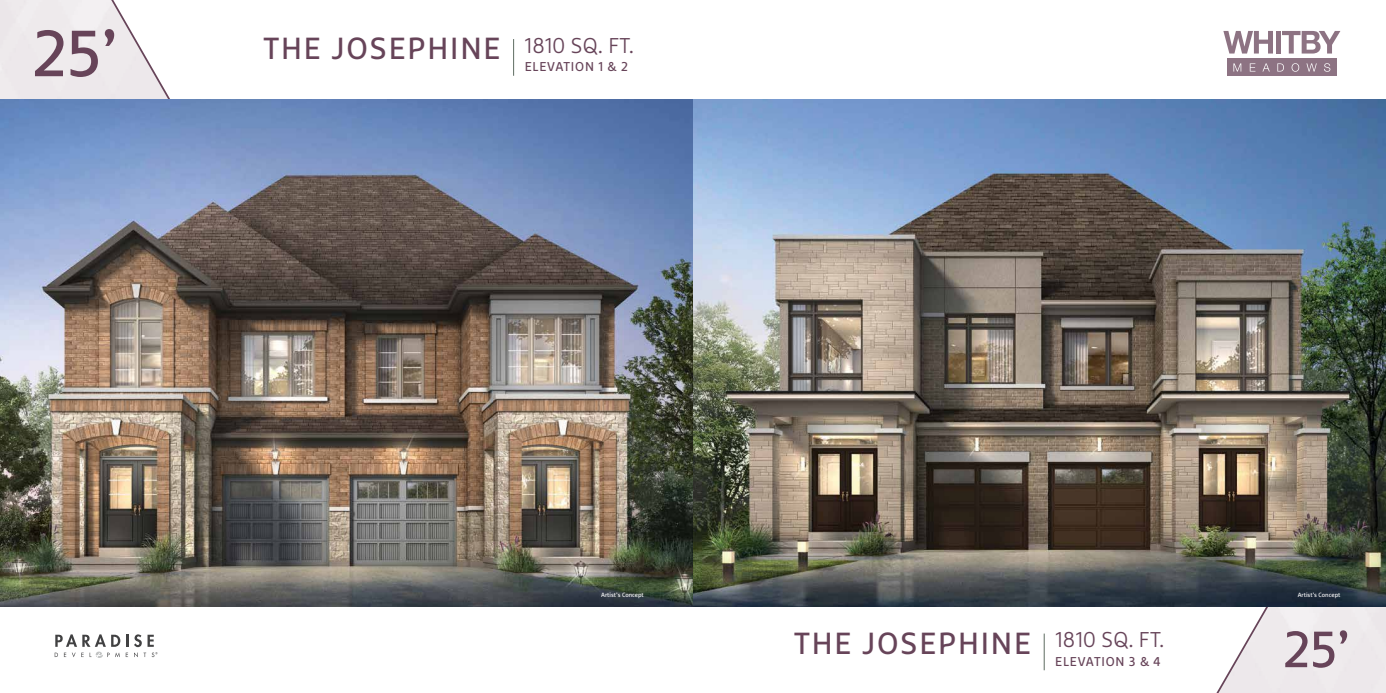
<style>
.page{position:relative;width:1386px;height:693px;background:#fff}
.page>*{position:absolute;margin:0;border:0;box-sizing:border-box;transform-origin:0 0}
.t1{font:65.19px "Marselis OT";color:#674459}
.t2{font:50.93px "Marselis OT";color:#674459}
.t3{font:30.54px "Marselis OT";letter-spacing:.06em;color:#674459}
.t4{font:300 21.44px "Marselis OT";color:#674459}
.t5{font:12.86px "Marselis OT";letter-spacing:.06em;color:#674459}
.t6{font:6.12px "Marselis OT";color:#fff}
</style>
<div class="page">
<svg style="left:1216px;top:607px;width:64px;height:86px"></svg>
<img style="left:0;top:99px;width:1386px;height:508px">
<hr style="left:513px;top:39px;width:1px;height:37px;background:#5e6c61">
<hr style="left:1044px;top:634px;width:1px;height:36px;background:#5e6c61">
<svg style="left:105px;top:0;width:82px;height:129px"></svg>
<div style="left:1227px;top:59px;width:110px;height:17px;background:#8d7383"></div>
<svg style="left:1233px;top:63px;width:8px;height:9px"></svg>
<svg style="left:1250px;top:63px;width:5px;height:9px"></svg>
<svg style="left:1262px;top:63px;width:8px;height:9px"></svg>
<svg style="left:1277px;top:63px;width:7px;height:9px"></svg>
<svg style="left:1292px;top:63px;width:7px;height:9px"></svg>
<svg style="left:1306px;top:63px;width:11px;height:9px"></svg>
<svg style="left:1324px;top:63px;width:6px;height:9px"></svg>
<svg style="left:1223px;top:31px;width:50px;height:23px"></svg>
<div style="left:1276px;top:31px;width:5px;height:23px;background:#8d7383"></div>
<svg style="left:1282px;top:31px;width:58px;height:23px"></svg>
<svg style="left:126px;top:635px;width:2px;height:12px"></svg>
<svg style="left:55px;top:634px;width:65px;height:24px"></svg>
<svg style="left:134px;top:634px;width:23px;height:23px"></svg>
<h1 class="t1" style="left:32px;top:14px;width:87px">25’</h1>
<h3 class="t3" style="left:264px;top:30px;width:239px">THE JOSEPHINE</h3>
<h3 class="t4" style="left:525px;top:33px;width:111px">1810 SQ. FT.</h3>
<h3 class="t5" style="left:525px;top:59px;width:105px">ELEVATION 1 &amp; 2</h3>
<p class="t6" style="left:601px;top:591px;width:44px">Artist’s Concept</p>
<p class="t6" style="left:1298px;top:591px;width:44px">Artist’s Concept</p>
<h3 class="t3" style="left:794px;top:625px;width:239px">THE JOSEPHINE</h3>
<h3 class="t4" style="left:1055px;top:627px;width:111px">1810 SQ. FT.</h3>
<h3 class="t5" style="left:1055px;top:653px;width:107px">ELEVATION 3 &amp; 4</h3>
<h2 class="t2" style="left:1283px;top:618px;width:68px">25’</h2>
</div>
